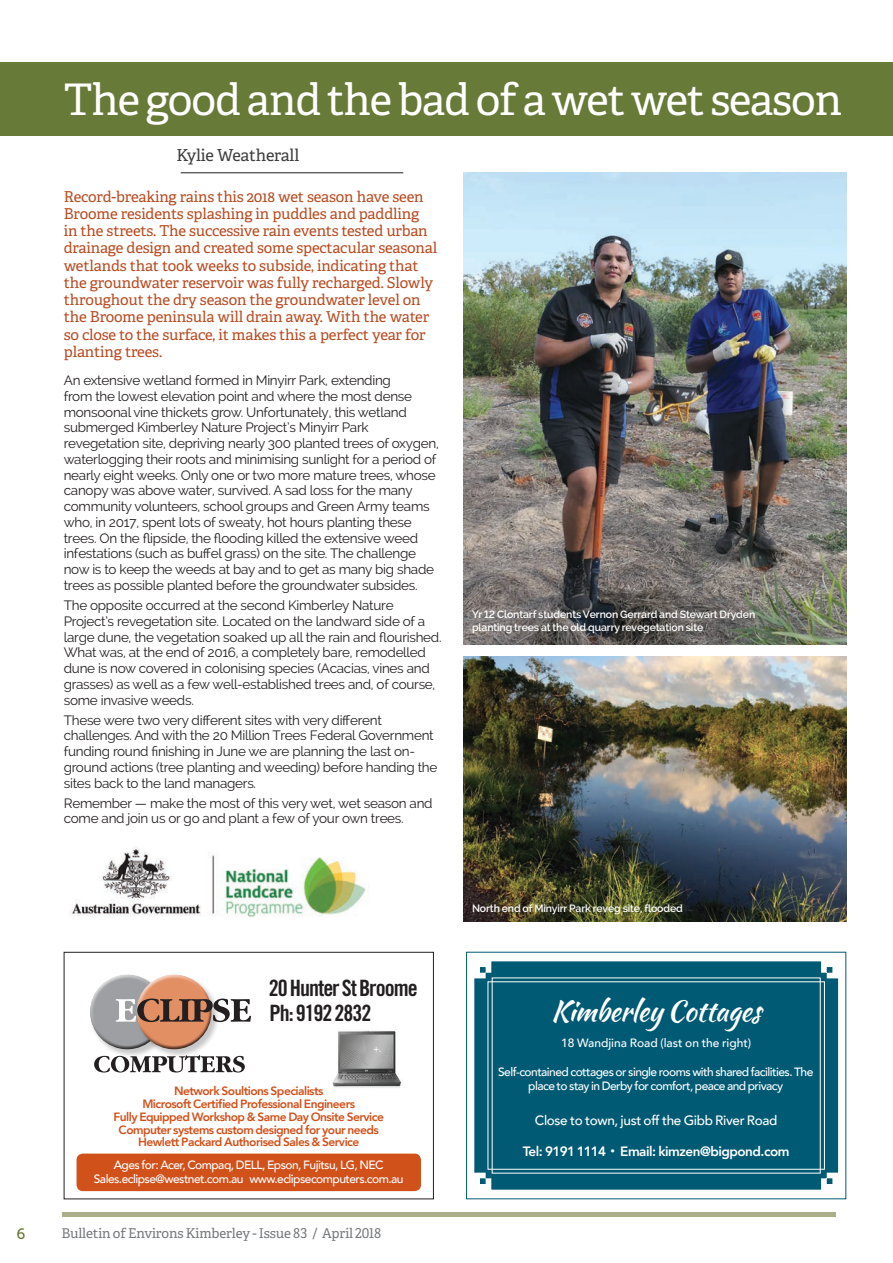
<style>
.page{position:relative;width:893px;height:1263px;background:#fff}
.page>*{position:absolute;margin:0;border:0;box-sizing:border-box;transform-origin:0 0}
.t1{font:43.5px "Adelle";letter-spacing:-.025em;color:#fff}
.t2{font:28.5px "Kaushan Script";letter-spacing:-.015em;color:#fff}
.t3{font:22.5px "Trade Gothic Bold Cond Twenty";letter-spacing:-.045em;color:#231f20}
.t4{font:16.5px "Adelle";letter-spacing:-.01em;color:#3e3e3f}
.t5{font:15px/17.2px "Adelle";letter-spacing:-.01em;color:#b84b21}
.t6{font:15px "Museo Sans 500";color:#677a38}
.t7{font:13.5px/15.8px "Raleway";letter-spacing:-.02em;color:#231f20}
.t8{font:13.5px "Adelle";letter-spacing:-.01em;color:#76787b}
.t9{font:800 13.5px "Avenir";letter-spacing:-.035em;color:#fff}
.t10{font:500 13.5px "Avenir";letter-spacing:-.025em;color:#fff}
.t11{font:500 12px/13.5px "Avenir";letter-spacing:-.045em;color:#fff;text-align:center}
.t12{font:800 12px "Avenir";letter-spacing:-.045em;color:#d1511b}
.t13{font:500 12px "Avenir";color:#fff}
.t14{font:600 10.5px/13.5px "Raleway";letter-spacing:-.01em;color:#fff}
.s1{font-size:9px}
</style>
<div class="page">
<hr style="left:63px;top:1212px;width:773px;height:4px;background:#aaaf88">
<img style="left:463px;top:173px;width:383px;height:471px">
<img style="left:463px;top:656px;width:383px;height:265px">
<div style="left:0;top:62px;width:893px;height:74px;background:#677a38"></div>
<div style="left:474px;top:961px;width:364px;height:229px;background:#005a73"></div>
<img style="left:332px;top:1030px;width:70px;height:58px">
<div style="left:64px;top:952px;width:370px;height:247px;border:1px solid #231f20"></div>
<div style="left:77px;top:1153px;width:344px;height:38px;background:#d1511b;border-radius:6px"></div>
<div style="left:89px;top:974px;width:85px;height:84px;background:#231f20;opacity:.25"></div>
<div style="left:88px;top:973px;width:75px;height:58px;background:#fff;opacity:.75"></div>
<div style="left:91px;top:986px;width:75px;height:65px;background:#231f20;opacity:.75"></div>
<div style="left:136px;top:974px;width:84px;height:84px;background:#231f20;opacity:.25"></div>
<div style="left:135px;top:973px;width:75px;height:58px;background:#fff;opacity:.75"></div>
<div style="left:137px;top:986px;width:76px;height:65px;background:#231f20;opacity:.75"></div>
<svg style="left:116px;top:998px;width:135px;height:24px"></svg>
<svg style="left:94px;top:1055px;width:151px;height:17px"></svg>
<hr style="left:181px;top:172px;width:222px;height:1px;background:#231f20">
<img style="left:72px;top:846px;width:297px;height:71px">
<p class="t1" style="left:64px;top:67px;width:780px">The good and the bad of a wet wet season</p>
<p class="t4" style="left:176px;top:143px;width:124px">Kylie Weatherall</p>
<p class="t5" style="left:64px;top:187px;width:375px">Record-breaking rains this 2018 wet season have seen Broome residents splashing in puddles and paddling<br>in the streets. The successive rain events tested urban drainage design and created some spectacular seasonal wetlands that took weeks to subside, indicating that the groundwater reservoir was fully recharged. Slowly throughout the dry season the groundwater level on the Broome peninsula will drain away. With the water so close to the surface, it makes this a perfect year for planting trees.</p>
<p class="t7" style="left:64px;top:372px;width:377px">An extensive wetland formed in Minyirr Park, extending<br>from the lowest elevation point and where the most dense monsoonal vine thickets grow. Unfortunately, this wetland submerged Kimberley Nature Project’s Minyirr Park revegetation site, depriving nearly 300 planted trees of oxygen, waterlogging their roots and minimising sunlight for a period of nearly eight weeks. Only one or two more mature trees, whose canopy was above water, survived. A sad loss for the many community volunteers, school groups and Green Army teams who, in 2017, spent lots of sweaty, hot hours planting these trees. On the flipside, the flooding killed the extensive weed infestations (such as buffel grass) on the site. The challenge now is to keep the weeds at bay and to get as many big shade trees as possible planted before the groundwater subsides.</p>
<p class="t7" style="left:64px;top:597px;width:379px">The opposite occurred at the second Kimberley Nature Project’s revegetation site. Located on the landward side of a large dune, the vegetation soaked up all the rain and flourished.<br>What was, at the end of 2016, a completely bare, remodelled dune is now covered in colonising species (Acacias, vines and grasses) as well as a few well-established trees and, of course, some invasive weeds.</p>
<p class="t7" style="left:64px;top:712px;width:375px">These were two very different sites with very different challenges. And with the 20 Million Trees Federal Government funding round finishing in June we are planning the last on&shy;ground actions (tree planting and weeding) before handing the sites back to the land managers.</p>
<p class="t7" style="left:64px;top:795px;width:370px">Remember — make the most of this very wet, wet season and come and join us or go and plant a few of your own trees.</p>
<p class="t14" style="left:472px;top:607px;width:285px">Yr 12 Clontarf students Vernon Gerrard and Stewart Dryden planting trees at the old quarry revegetation site</p>
<p class="t3" style="left:269px;top:975px;width:150px">20 Hunter St Broome</p>
<p class="t3" style="left:269px;top:999px;width:104px">Ph: 9192 2832</p>
<p class="t12" style="left:174px;top:1082px;width:151px">Network Soultions Specialists</p>
<p class="t12" style="left:142px;top:1094px;width:214px">Microsoft Certified Professional Engineers</p>
<p class="t12" style="left:114px;top:1107px;width:272px">Fully Equipped Workshop &amp; Same Day Onsite Service</p>
<p class="t12" style="left:119px;top:1120px;width:262px">Computer systems custom designed for your needs</p>
<p class="t12" style="left:138px;top:1133px;width:223px">Hewlett Packard Authorised Sales &amp; Service</p>
<p class="t11" style="left:114px;top:1157px;width:271px">Ages for: Acer, Compaq, DELL, Epson, Fujitsu, LG, NEC</p>
<p class="t11" style="left:94px;top:1171px;width:311px">Sales.eclipse@westnet.com.au www.eclipsecomputers.com.au</p>
<p class="t6" style="left:17px;top:1225px;width:10px">6</p>
<p class="t8" style="left:62px;top:1223px;width:321px">Bulletin of Environs Kimberley - Issue 83 / April 2018</p>
<p class="t14" style="left:472px;top:902px;width:212px">North end of Minyirr Park reveg site, flooded</p>
<p class="t2" style="left:551px;top:990px;width:211px">Kimberley Cottages</p>
<p class="t13" style="left:561px;top:1032px;width:192px">18 Wandjina Road (last on the right)</p>
<p class="t11" style="left:498px;top:1065px;width:317px">Self-contained cottages or single rooms with shared facilities. The place to stay in Derby for comfort, peace and privacy</p>
<p class="t10" style="left:535px;top:1109px;width:244px">Close to town, just off the Gibb River Road</p>
<p class="t9" style="left:523px;top:1140px;width:268px">Tel: 9191 1114 <span class="s1">•</span> Email: kimzen@bigpond.com</p>
</div>
